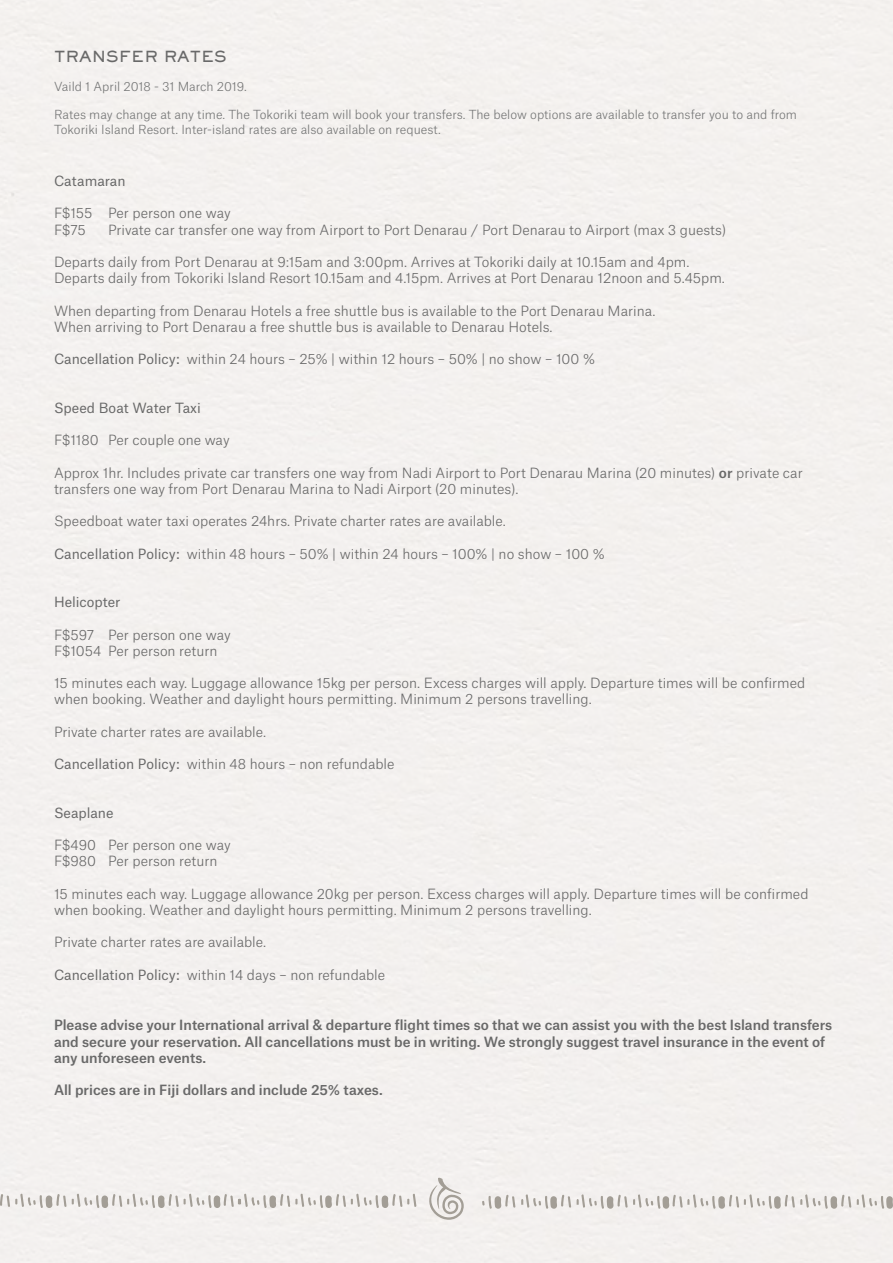
<style>
.page{position:relative;width:893px;height:1263px;background:#fff}
.page>*{position:absolute;margin:0;border:0;box-sizing:border-box;transform-origin:0 0}
.t1{font:15px "Sackers Gothic Heavy AT";letter-spacing:.01em;color:#696969}
.t2{font:300 13.5px/16.2px "Atlas Grotesk";color:#696969}
.t3{font:500 13.5px/16.2px "Atlas Grotesk";color:#696969}
.t4{font:13.5px "Atlas Grotesk";color:#696969}
.t5{font:300 12px/14.4px "Atlas Grotesk";color:#767777}
.s1{font-weight:400}
.s2{font-weight:500}
</style>
<div class="page">
<svg style="left:857px;top:1194px;width:36px;height:15px"></svg>
<svg style="left:482px;top:1195px;width:33px;height:14px"></svg>
<svg style="left:521px;top:1194px;width:50px;height:15px"></svg>
<svg style="left:577px;top:1194px;width:274px;height:15px"></svg>
<svg style="left:0;top:1194px;width:416px;height:14px"></svg>
<svg style="left:428px;top:1177px;width:36px;height:43px"></svg>
<p class="t1" style="left:54px;top:46px;width:174px">TRANSFER RATES</p>
<p class="t5" style="left:54px;top:78px;width:194px">Vaild 1 April 2018 - 31 March 2019.</p>
<p class="t5" style="left:54px;top:106px;width:745px">Rates may change at any time. The Tokoriki team will book your transfers. The below options are available to transfer you to and from<br>Tokoriki Island Resort. Inter-island rates are also available on request.</p>
<p class="t4" style="left:54px;top:170px;width:73px">Catamaran</p>
<p class="t2" style="left:54px;top:204px;width:178px">F$155 Per person one way<br>F$75</p>
<p class="t2" style="left:108px;top:220px;width:620px">Private car transfer one way from Airport to Port Denarau / Port Denarau to Airport (max 3 guests)</p>
<p class="t2" style="left:54px;top:252px;width:672px">Departs daily from Port Denarau at 9:15am and 3:00pm. Arrives at Tokoriki daily at 10.15am and 4pm.<br>Departs daily from Tokoriki Island Resort 10.15am and 4.15pm. Arrives at Port Denarau 12noon and 5.45pm.</p>
<p class="t2" style="left:54px;top:301px;width:603px">When departing from Denarau Hotels a free shuttle bus is available to the Port Denarau Marina.<br>When arriving to Port Denarau a free shuttle bus is available to Denarau Hotels.</p>
<p class="t2" style="left:54px;top:350px;width:542px"><span class="s1">Cancellation Policy:</span> within 24 hours – 25% | within 12 hours – 50% | no show – 100 %</p>
<p class="t4" style="left:54px;top:397px;width:148px">Speed Boat Water Taxi</p>
<p class="t2" style="left:54px;top:431px;width:177px">F$1180 Per couple one way</p>
<p class="t2" style="left:54px;top:463px;width:750px">Approx 1hr. Includes private car transfers one way from Nadi Airport to Port Denarau Marina (20 minutes) <span class="s2">or</span> private car transfers one way from Port Denarau Marina to Nadi Airport (20 minutes).</p>
<p class="t2" style="left:54px;top:512px;width:453px">Speedboat water taxi operates 24hrs. Private charter rates are available.</p>
<p class="t2" style="left:54px;top:544px;width:552px"><span class="s1">Cancellation Policy:</span> within 48 hours – 50% | within 24 hours – 100% | no show – 100 %</p>
<p class="t4" style="left:54px;top:591px;width:68px">Helicopter</p>
<p class="t2" style="left:54px;top:625px;width:178px">F$597 Per person one way<br>F$1054 Per person return</p>
<p class="t2" style="left:54px;top:674px;width:753px">15 minutes each way. Luggage allowance 15kg per person. Excess charges will apply. Departure times will be confirmed when booking. Weather and daylight hours permitting. Minimum 2 persons travelling.</p>
<p class="t2" style="left:54px;top:722px;width:214px">Private charter rates are available.</p>
<p class="t2" style="left:54px;top:755px;width:342px"><span class="s1">Cancellation Policy:</span> within 48 hours – non refundable</p>
<p class="t4" style="left:54px;top:802px;width:61px">Seaplane</p>
<p class="t2" style="left:54px;top:836px;width:178px">F$490 Per person one way<br>F$980 Per person return</p>
<p class="t2" style="left:54px;top:884px;width:756px">15 minutes each way. Luggage allowance 20kg per person. Excess charges will apply. Departure times will be confirmed when booking. Weather and daylight hours permitting. Minimum 2 persons travelling.</p>
<p class="t2" style="left:54px;top:933px;width:214px">Private charter rates are available.</p>
<p class="t2" style="left:54px;top:965px;width:333px"><span class="s1">Cancellation Policy:</span> within 14 days – non refundable</p>
<p class="t3" style="left:54px;top:1015px;width:780px">Please advise your International arrival &amp; departure flight times so that we can assist you with the best Island transfers and secure your reservation. All cancellations must be in writing. We strongly suggest travel insurance in the event of any unforeseen events.</p>
<p class="t3" style="left:54px;top:1080px;width:330px">All prices are in Fiji dollars and include 25% taxes.</p>
</div>
